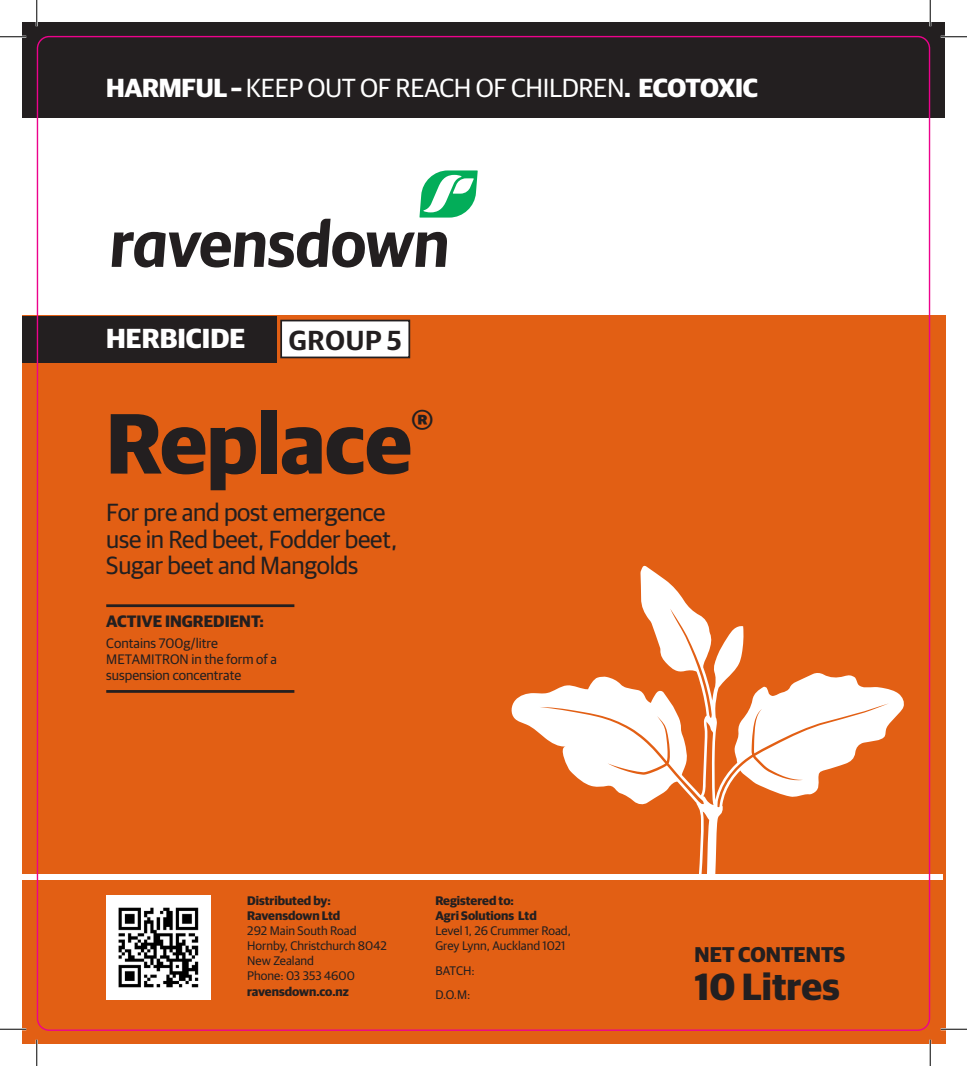
<style>
.page{position:relative;width:967px;height:1066px;background:#fff}
.page>*{position:absolute;margin:0;border:0;box-sizing:border-box;transform-origin:0 0}
.t1{font:700 85.75px "Guardian Sans";color:#231f20}
.t2{font:700 37.98px "Guardian Sans";color:#231f20}
.t3{font:700 27.65px "Guardian Sans";color:#fff}
.t4{font:600 27.65px "Guardian Sans";letter-spacing:.03em;color:#231f20}
.t5{font:26.25px "Guardian Sans";letter-spacing:-.015em;color:#fff}
.t6{font:24.85px/26.2px "Guardian Sans";letter-spacing:-.01em;color:#231f20}
.t7{font:700 21.35px "Guardian Sans";color:#231f20}
.t8{font:700 16.62px "Guardian Sans";color:#231f20}
.t9{font:13.83px/15.9px "Guardian Sans";color:#231f20}
.t10{font:12.42px "Guardian Sans";color:#231f20}
.t11{font:700 12.42px "Guardian Sans";color:#231f20}
.s1{font-weight:700}
</style>
<div class="page">
<div style="left:22px;top:316px;width:923px;height:728px;background:#e25f14"></div>
<div style="left:22px;top:873px;width:920px;height:6px;background:#fff"></div>
<div style="left:22px;top:22px;width:922px;height:95px;background:#231f20"></div>
<img style="left:106px;top:895px;width:105px;height:104px">
<div style="left:22px;top:316px;width:254px;height:46px;background:#231f20"></div>
<svg style="left:510px;top:565px;width:395px;height:309px"></svg>
<hr style="left:106px;top:604px;width:188px;height:3px;background:#231f20">
<hr style="left:106px;top:690px;width:188px;height:3px;background:#231f20">
<svg style="left:112px;top:170px;width:365px;height:97px"></svg>
<div style="left:281px;top:320px;width:128px;height:37px;background:#fff"></div>
<div style="left:280px;top:320px;width:130px;height:38px;border:2px solid #231f20"></div>
<hr style="left:0;top:36px;width:26px;height:2px;background:#fff">
<hr style="left:940px;top:36px;width:26px;height:2px;background:#fff">
<hr style="left:0;top:1028px;width:26px;height:2px;background:#fff">
<hr style="left:940px;top:1028px;width:26px;height:2px;background:#fff">
<hr style="left:36px;top:0;width:2px;height:26px;background:#fff">
<hr style="left:36px;top:1039px;width:2px;height:27px;background:#fff">
<hr style="left:929px;top:0;width:2px;height:26px;background:#fff">
<hr style="left:929px;top:1039px;width:2px;height:27px;background:#fff">
<svg style="left:0;top:36px;width:26px;height:1px"></svg>
<svg style="left:940px;top:36px;width:26px;height:1px"></svg>
<svg style="left:0;top:1029px;width:26px;height:1px"></svg>
<svg style="left:940px;top:1029px;width:26px;height:1px"></svg>
<svg style="left:36px;top:0;width:1px;height:26px"></svg>
<svg style="left:36px;top:1039px;width:1px;height:27px"></svg>
<svg style="left:929px;top:0;width:1px;height:26px"></svg>
<svg style="left:929px;top:1039px;width:1px;height:27px"></svg>
<p class="t5" style="left:106px;top:69px;width:653px"><span class="s1">HARMFUL –</span> KEEP OUT OF REACH OF CHILDREN<span class="s1">. ECOTOXIC</span></p>
<p class="t3" style="left:106px;top:318px;width:140px">HERBICIDE</p>
<p class="t4" style="left:289px;top:320px;width:115px">GROUP 5</p>
<p class="t1" style="left:106px;top:379px;width:329px">Replace<sup>®</sup></p>
<p class="t6" style="left:106px;top:498px;width:292px">For pre and post emergence use in Red beet, Fodder beet,<br>Sugar beet and Mangolds</p>
<p class="t8" style="left:106px;top:608px;width:159px">ACTIVE INGREDIENT:</p>
<p class="t9" style="left:106px;top:634px;width:172px">Contains 700g/litre<br>METAMITRON in the form of a suspension concentrate</p>
<p class="t11" style="left:247px;top:891px;width:85px">Distributed by:</p>
<p class="t11" style="left:247px;top:906px;width:94px">Ravensdown Ltd</p>
<p class="t10" style="left:247px;top:922px;width:111px">292 Main South Road</p>
<p class="t10" style="left:247px;top:937px;width:141px">Hornby, Christchurch 8042</p>
<p class="t10" style="left:247px;top:952px;width:68px">New Zealand</p>
<p class="t10" style="left:247px;top:967px;width:109px">Phone: 03 353 4600</p>
<p class="t11" style="left:247px;top:982px;width:103px">ravensdown.co.nz</p>
<p class="t11" style="left:435px;top:891px;width:80px">Registered to:</p>
<p class="t11" style="left:435px;top:906px;width:103px">Agri Solutions Ltd</p>
<p class="t10" style="left:435px;top:922px;width:137px">Level 1, 26 Crummer Road,</p>
<p class="t10" style="left:435px;top:937px;width:131px">Grey Lynn, Auckland 1021</p>
<p class="t10" style="left:435px;top:962px;width:41px">BATCH:</p>
<p class="t10" style="left:435px;top:986px;width:37px">D.O.M:</p>
<p class="t7" style="left:694px;top:939px;width:152px">NET CONTENTS</p>
<p class="t2" style="left:694px;top:958px;width:147px">10 Litres</p>
</div>
